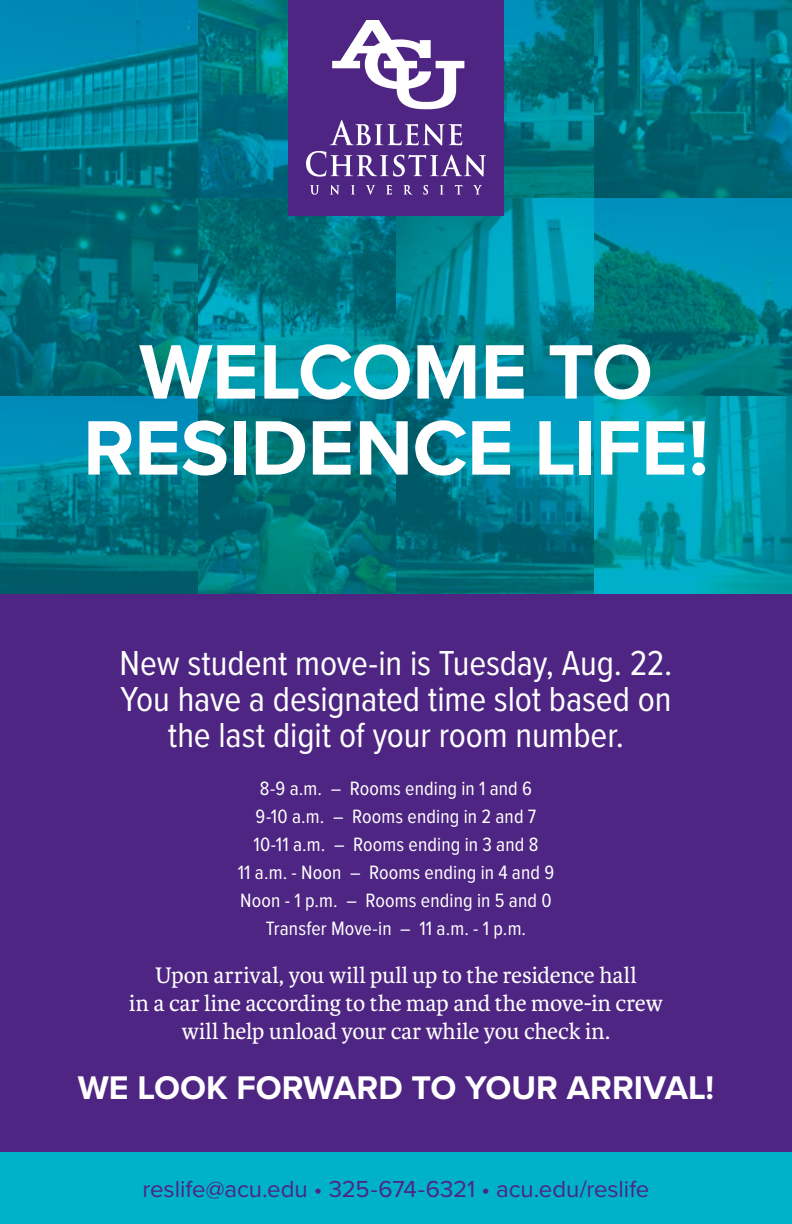
<style>
.page{position:relative;width:792px;height:1224px;background:#fff}
.page>*{position:absolute;margin:0;border:0;box-sizing:border-box;transform-origin:0 0}
.t1{font:700 80px/76px "Proxima Nova";letter-spacing:-.005em;color:#fff;text-align:center}
.t2{font:36px/36px "Proxima Nova Cond";letter-spacing:-.005em;color:#fff;text-align:center}
.t3{font:700 34px "Proxima Nova";color:#fff}
.t4{font:24px/28px "Karmina";letter-spacing:-.005em;color:#fff;text-align:center}
.t5{font:24px "Proxima Nova";color:#4e2582}
.t6{font:20px/28px "Proxima Nova Cond";letter-spacing:.005em;color:#fff;text-align:center}
</style>
<div class="page">
<div style="left:0;top:594px;width:792px;height:558px;background:#4e2582"></div>
<div style="left:0;top:1152px;width:792px;height:72px;background:#00b1cc"></div>
<svg style="left:0;top:0;width:792px;height:594px;background:#007d8d"></svg>
<div style="left:288px;top:0;width:216px;height:216px;background:#4e2582"></div>
<svg style="left:310px;top:185px;width:9px;height:10px"></svg>
<svg style="left:330px;top:185px;width:9px;height:10px"></svg>
<svg style="left:351px;top:185px;width:4px;height:10px"></svg>
<svg style="left:366px;top:185px;width:9px;height:10px"></svg>
<svg style="left:386px;top:185px;width:6px;height:10px"></svg>
<svg style="left:404px;top:185px;width:8px;height:10px"></svg>
<svg style="left:423px;top:185px;width:5px;height:10px"></svg>
<svg style="left:440px;top:185px;width:4px;height:10px"></svg>
<svg style="left:455px;top:185px;width:7px;height:10px"></svg>
<svg style="left:473px;top:185px;width:9px;height:10px"></svg>
<svg style="left:306px;top:120px;width:180px;height:57px;background:#704f9a"></svg>
<svg style="left:332px;top:20px;width:132px;height:89px"></svg>
<h1 class="t1" style="left:83px;top:337px;width:627px">WELCOME TO<br>RESIDENCE LIFE!</h1>
<h2 class="t2" style="left:120px;top:646px;width:554px">New student move-in is Tuesday, Aug. 22.<br>You have a designated time slot based on the last digit of your room number.</h2>
<p class="t6" style="left:238px;top:775px;width:318px">8-9 a.m. – Rooms ending in 1 and 6<br>9-10 a.m. – Rooms ending in 2 and 7<br>10-11 a.m. – Rooms ending in 3 and 8<br>11 a.m. - Noon – Rooms ending in 4 and 9<br>Noon - 1 p.m. – Rooms ending in 5 and 0<br>Transfer Move-in – 11 a.m. - 1 p.m.</p>
<p class="t4" style="left:129px;top:962px;width:535px">Upon arrival, you will pull up to the residence hall<br>in a car line according to the map and the move-in crew will help unload your car while you check in.</p>
<h3 class="t3" style="left:78px;top:1068px;width:638px">WE LOOK FORWARD TO YOUR ARRIVAL!</h3>
<p class="t5" style="left:143px;top:1175px;width:508px">reslife@acu.edu • 325-674-6321 • acu.edu/reslife</p>
</div>
